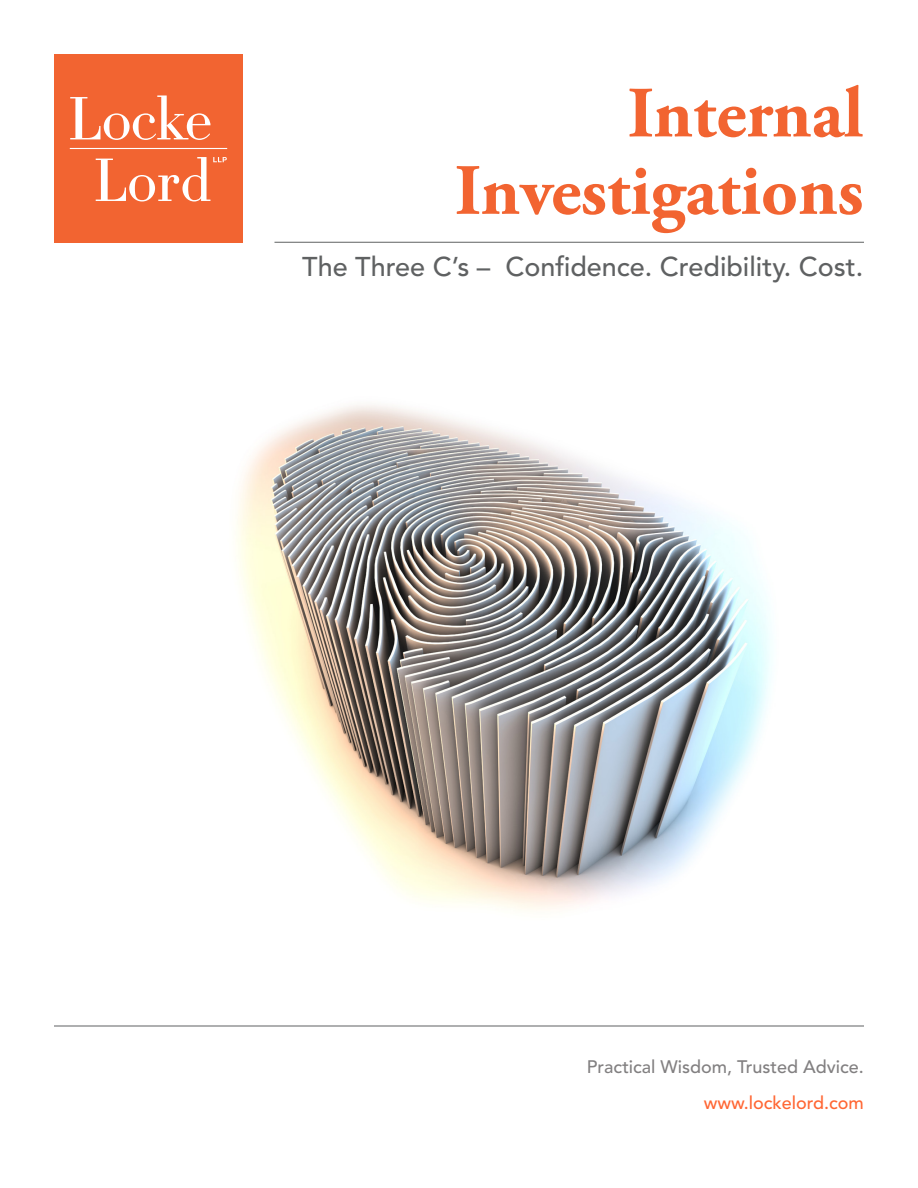
<style>
.page{position:relative;width:918px;height:1188px;background:#fff}
.page>*{position:absolute;margin:0;border:0;box-sizing:border-box;transform-origin:0 0}
.Bro-BrochureName{font:700 72px "Adobe Garamond Pro";color:#f26431}
.Bro-FrontLawyerNameI{font:500 27px "Avenir LT Std";color:#5f6162}
.t1{font:500 18px "Avenir LT Std";color:#828081}
.t2{font:500 18px "Avenir LT Std";color:#f63}
</style>
<div class="page">
<div style="left:54px;top:54px;width:189px;height:189px;background:#f26431"></div>
<svg style="left:70px;top:95px;width:141px;height:45px"></svg>
<svg style="left:96px;top:157px;width:131px;height:45px"></svg>
<hr style="left:70px;top:148px;width:157px;height:1px;background:#fff">
<hr style="left:274px;top:242px;width:590px;height:1px;background:#5f6162">
<hr style="left:54px;top:1026px;width:810px;height:1px;background:#5f6162">
<img style="left:236px;top:405px;width:535px;height:506px">
<p class="Bro-BrochureName" style="left:627px;top:72px;width:238px">Internal</p>
<p class="Bro-BrochureName" style="left:455px;top:149px;width:410px">Investigations</p>
<p class="Bro-FrontLawyerNameI" style="left:302px;top:251px;width:563px">The Three C’s – Confidence. Credibility. Cost.</p>
<p class="t1" style="left:587px;top:1056px;width:279px">Practical Wisdom, Trusted Advice.</p>
<p class="t2" style="left:704px;top:1093px;width:162px">www.lockelord.com</p>
</div>
